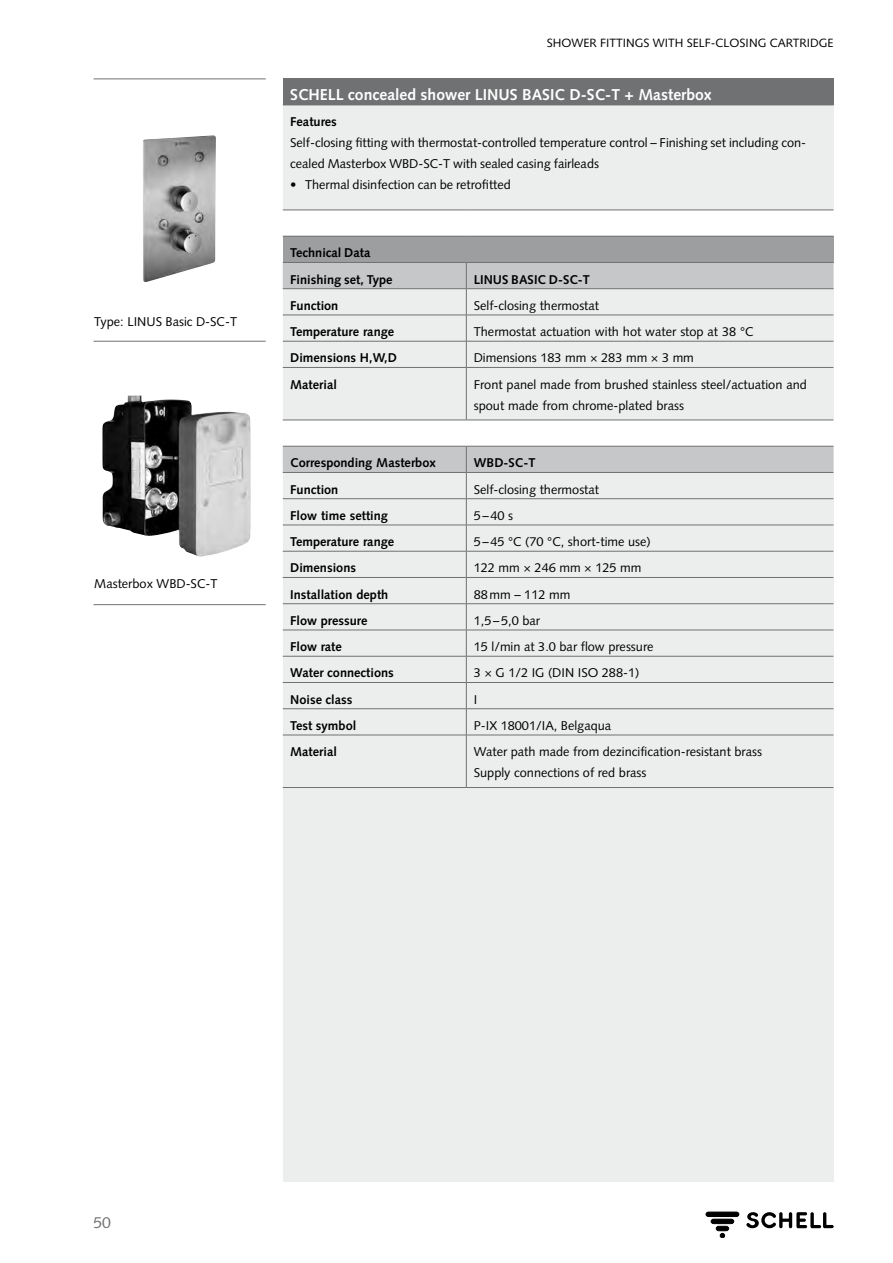
<style>
.page{position:relative;width:893px;height:1263px;background:#fff}
.page>*{position:absolute;margin:0;border:0;box-sizing:border-box;transform-origin:0 0}
.t1{font:700 15.75px "Syntax";color:#fff}
.t2{font:15.75px "Syntax";color:#707172}
.t3{font:12.75px/21px "Syntax";color:#000}
.t4{font:700 12.75px/26.2px "Syntax";color:#000}
.t5{font:12px "Syntax";color:#000}
</style>
<div class="page">
<div style="left:706px;top:1212px;width:33px;height:4px;border:1px solid #000;border-radius:2px"></div>
<hr style="left:711px;top:1219px;width:23px;height:4px;background:#000;border-radius:2px">
<div style="left:711px;top:1219px;width:23px;height:5px;border:1px solid #000;border-radius:2px"></div>
<div style="left:716px;top:1226px;width:13px;height:5px;background:#000;border-radius:2px"></div>
<div style="left:716px;top:1226px;width:13px;height:5px;border:1px solid #000;border-radius:2px"></div>
<svg style="left:720px;top:1233px;width:5px;height:5px"></svg>
<svg style="left:746px;top:1212px;width:88px;height:16px"></svg>
<img style="left:143px;top:135px;width:73px;height:147px">
<hr style="left:94px;top:79px;width:172px;height:1px;background:#707172">
<hr style="left:94px;top:341px;width:172px;height:1px;background:#707172">
<hr style="left:94px;top:604px;width:172px;height:1px;background:#707172">
<img style="left:102px;top:395px;width:149px;height:162px">
<div style="left:283px;top:446px;width:550px;height:735px;background:#eceded"></div>
<svg style="left:283px;top:447px;width:550px;height:288px"></svg>
<hr style="left:466px;top:735px;width:1px;height:52px;background:#707172">
<hr style="left:283px;top:446px;width:183px;height:1px;background:#707172">
<hr style="left:466px;top:446px;width:367px;height:1px;background:#707172">
<hr style="left:283px;top:472px;width:183px;height:1px;background:#707172">
<hr style="left:466px;top:472px;width:367px;height:1px;background:#707172">
<hr style="left:283px;top:498px;width:183px;height:1px;background:#707172">
<hr style="left:466px;top:498px;width:367px;height:1px;background:#707172">
<hr style="left:283px;top:525px;width:183px;height:1px;background:#707172">
<hr style="left:466px;top:525px;width:367px;height:1px;background:#707172">
<hr style="left:283px;top:551px;width:183px;height:1px;background:#707172">
<hr style="left:466px;top:551px;width:367px;height:1px;background:#707172">
<hr style="left:283px;top:577px;width:183px;height:1px;background:#707172">
<hr style="left:466px;top:577px;width:367px;height:1px;background:#707172">
<hr style="left:283px;top:603px;width:183px;height:1px;background:#707172">
<hr style="left:466px;top:603px;width:367px;height:1px;background:#707172">
<hr style="left:283px;top:630px;width:183px;height:1px;background:#707172">
<hr style="left:466px;top:630px;width:367px;height:1px;background:#707172">
<hr style="left:283px;top:656px;width:183px;height:1px;background:#707172">
<hr style="left:466px;top:656px;width:367px;height:1px;background:#707172">
<hr style="left:283px;top:682px;width:183px;height:1px;background:#707172">
<hr style="left:466px;top:682px;width:367px;height:1px;background:#707172">
<hr style="left:283px;top:708px;width:183px;height:1px;background:#707172">
<hr style="left:466px;top:708px;width:367px;height:1px;background:#707172">
<hr style="left:283px;top:735px;width:183px;height:1px;background:#707172">
<hr style="left:466px;top:735px;width:367px;height:1px;background:#707172">
<hr style="left:283px;top:787px;width:183px;height:1px;background:#707172">
<hr style="left:466px;top:787px;width:367px;height:1px;background:#707172">
<div style="left:283px;top:79px;width:550px;height:341px;background:#eceded"></div>
<div style="left:283px;top:79px;width:550px;height:26px;background:#707172"></div>
<div style="left:283px;top:210px;width:550px;height:26px;background:#fff"></div>
<div style="left:283px;top:236px;width:550px;height:26px;background:#9c9e9f"></div>
<svg style="left:283px;top:263px;width:550px;height:104px"></svg>
<hr style="left:466px;top:368px;width:1px;height:52px;background:#707172">
<hr style="left:283px;top:210px;width:183px;height:1px;background:#707172">
<hr style="left:466px;top:210px;width:367px;height:1px;background:#707172">
<hr style="left:283px;top:236px;width:183px;height:1px;background:#707172">
<hr style="left:466px;top:236px;width:367px;height:1px;background:#707172">
<hr style="left:283px;top:262px;width:183px;height:1px;background:#707172">
<hr style="left:466px;top:262px;width:367px;height:1px;background:#707172">
<hr style="left:283px;top:288px;width:183px;height:1px;background:#707172">
<hr style="left:466px;top:288px;width:367px;height:1px;background:#707172">
<hr style="left:283px;top:315px;width:183px;height:1px;background:#707172">
<hr style="left:466px;top:315px;width:367px;height:1px;background:#707172">
<hr style="left:283px;top:341px;width:183px;height:1px;background:#707172">
<hr style="left:466px;top:341px;width:367px;height:1px;background:#707172">
<hr style="left:283px;top:367px;width:183px;height:1px;background:#707172">
<hr style="left:466px;top:367px;width:367px;height:1px;background:#707172">
<hr style="left:283px;top:420px;width:183px;height:1px;background:#707172">
<hr style="left:466px;top:420px;width:367px;height:1px;background:#707172">
<hr style="left:283px;top:105px;width:183px;height:1px;background:#707172">
<hr style="left:466px;top:105px;width:367px;height:1px;background:#707172">
<p class="t3" style="left:94px;top:311px;width:144px">Type: LIN US Basic D-SC-T</p>
<p class="t3" style="left:94px;top:573px;width:125px">Masterbox WBD-SC-T</p>
<p class="t5" style="left:547px;top:36px;width:35px">Shower</p>
<p class="t5" style="left:600px;top:36px;width:94px">fittings with self</p>
<p class="t5" style="left:711px;top:36px;width:67px">-closing cartr</p>
<p class="t5" style="left:807px;top:36px;width:12px">idge</p>
<p class="t1" style="left:290px;top:85px;width:423px">SCHELL concealed shower LINUS BASIC D-SC-T + Masterbox</p>
<p class="t4" style="left:290px;top:109px;width:48px">Features</p>
<p class="t3" style="left:290px;top:132px;width:518px">Self-closing fitting with thermostat-controlled temperature control – Finishing set including con&shy;cealed Masterbox WBD-SC-T with sealed casing fairleads</p>
<p class="t3" style="left:290px;top:174px;width:222px">• Thermal disinfection can be retrofitted</p>
<p class="t4" style="left:290px;top:240px;width:104px">Technical Data<br>Finishing set, Type</p>
<p class="t4" style="left:474px;top:266px;width:118px">LINUS BASIC D-SC-T</p>
<p class="t4" style="left:290px;top:292px;width:50px">Function</p>
<p class="t3" style="left:474px;top:295px;width:127px">Self-closing thermostat</p>
<p class="t4" style="left:290px;top:319px;width:106px">Temperature range</p>
<p class="t3" style="left:474px;top:321px;width:282px">Thermostat actuation with hot water stop at 38 °C</p>
<p class="t4" style="left:290px;top:345px;width:108px">Dimensions H,W,D</p>
<p class="t3" style="left:474px;top:347px;width:222px">Dimensions 183 mm × 283 mm × 3 mm</p>
<p class="t4" style="left:290px;top:371px;width:48px">Material</p>
<p class="t3" style="left:474px;top:374px;width:335px">Front panel made from brushed stainless steel/actuation and spout made from chrome-plated brass</p>
<p class="t4" style="left:290px;top:450px;width:147px">Corresponding Masterbox</p>
<p class="t4" style="left:474px;top:450px;width:63px">WBD-SC-T</p>
<p class="t4" style="left:290px;top:476px;width:50px">Function</p>
<p class="t3" style="left:474px;top:479px;width:127px">Self-closing thermostat</p>
<p class="t4" style="left:290px;top:502px;width:99px">Flow time setting</p>
<p class="t3" style="left:474px;top:505px;width:41px">5–40 s</p>
<p class="t4" style="left:290px;top:529px;width:106px">Temperature range</p>
<p class="t3" style="left:474px;top:531px;width:179px">5–45 °C (70 °C, short-time use)</p>
<p class="t4" style="left:290px;top:555px;width:67px">Dimensions</p>
<p class="t3" style="left:474px;top:557px;width:169px">122 mm × 246 mm × 125 mm</p>
<p class="t4" style="left:290px;top:581px;width:100px">Installation depth</p>
<p class="t3" style="left:474px;top:584px;width:98px">88mm – 112 mm</p>
<p class="t4" style="left:290px;top:607px;width:79px">Flow pressure</p>
<p class="t3" style="left:474px;top:610px;width:68px">1,5–5,0 bar</p>
<p class="t4" style="left:290px;top:634px;width:53px">Flow rate</p>
<p class="t3" style="left:474px;top:636px;width:181px">15 l/min at 3.0 bar flow pressure</p>
<p class="t4" style="left:290px;top:660px;width:105px">Water connections</p>
<p class="t3" style="left:474px;top:662px;width:167px">3 × G 1/2 IG (DIN ISO 288-1)</p>
<p class="t4" style="left:290px;top:686px;width:64px">Noise class</p>
<p class="t3" style="left:474px;top:689px;width:3px">I</p>
<p class="t4" style="left:290px;top:712px;width:68px">Test symbol</p>
<p class="t3" style="left:474px;top:715px;width:139px">P-IX 18001/IA, Belgaqua</p>
<p class="t4" style="left:290px;top:739px;width:48px">Material</p>
<p class="t3" style="left:474px;top:741px;width:290px">Water path made from dezincification-resistant brass<br>Supply connections of red brass</p>
<p class="t2" style="left:94px;top:1213px;width:19px">50</p>
</div>
